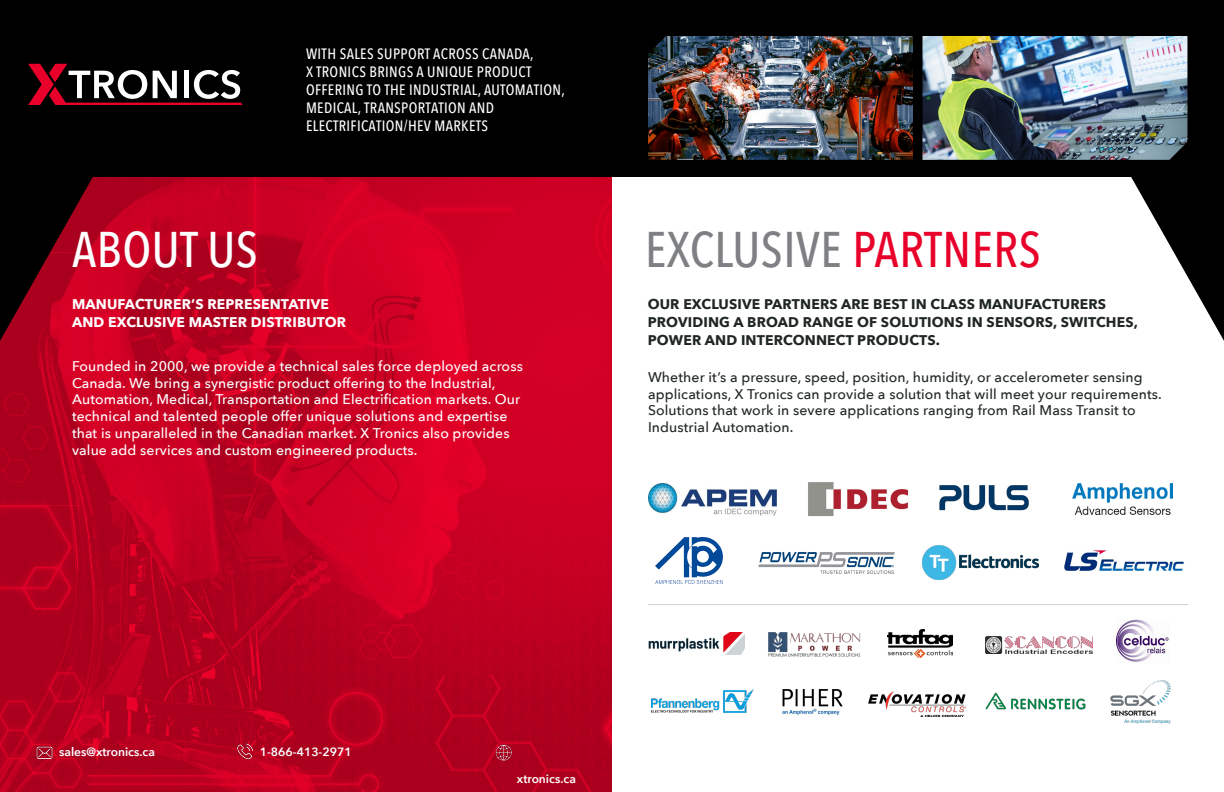
<style>
.page{position:relative;width:1224px;height:792px;background:#fff}
.page>*{position:absolute;margin:0;border:0;box-sizing:border-box;transform-origin:0 0}
.t1{font:500 50px "Avenir Next Condensed";letter-spacing:.01em;color:#7e8083}
.t2{font:500 50px "Avenir Next Condensed";letter-spacing:.01em;color:#fff}
.t3{font:500 15px/18px "Avenir Next Condensed";letter-spacing:.025em;color:#fff}
.t4{font:500 14px/16.8px "Avenir Next";letter-spacing:.01em;color:#fff}
.t5{font:500 14px/16.8px "Avenir Next";letter-spacing:.01em;color:#202722}
.t6{font:700 14px/18px "Avenir Next";letter-spacing:.01em;color:#202722}
.t7{font:700 14px/18px "Avenir Next";letter-spacing:.01em;color:#fff}
.t8{font:600 12px "Avenir Next";color:#fff}
.s1{color:#e8002a}
</style>
<div class="page">
<img style="left:0;top:176px;width:612px;height:616px">
<svg style="left:0;top:176px;width:193px;height:165px"></svg>
<svg style="left:1031px;top:176px;width:193px;height:165px"></svg>
<div style="left:0;top:0;width:621px;height:176px;background:#000"></div>
<svg style="left:28px;top:64px;width:215px;height:41px"></svg>
<div style="left:612px;top:0;width:612px;height:176px;background:#000"></div>
<img style="left:648px;top:36px;width:265px;height:124px">
<img style="left:922px;top:36px;width:265px;height:124px">
<img style="left:36px;top:744px;width:17px;height:17px">
<img style="left:237px;top:743px;width:17px;height:17px">
<img style="left:495px;top:743px;width:17px;height:18px">
<img style="left:1073px;top:484px;width:99px;height:30px">
<img style="left:1116px;top:620px;width:53px;height:42px">
<img style="left:887px;top:630px;width:66px;height:27px">
<img style="left:869px;top:692px;width:96px;height:24px">
<img style="left:986px;top:692px;width:100px;height:17px">
<img style="left:649px;top:633px;width:96px;height:22px">
<img style="left:1110px;top:680px;width:61px;height:44px">
<img style="left:652px;top:689px;width:102px;height:24px">
<img style="left:1064px;top:550px;width:120px;height:21px">
<img style="left:985px;top:637px;width:107px;height:16px">
<img style="left:922px;top:546px;width:117px;height:34px">
<img style="left:768px;top:632px;width:93px;height:25px">
<img style="left:782px;top:689px;width:61px;height:26px">
<img style="left:656px;top:537px;width:66px;height:47px">
<img style="left:758px;top:552px;width:137px;height:22px">
<img style="left:649px;top:483px;width:127px;height:32px">
<img style="left:808px;top:482px;width:100px;height:35px">
<img style="left:939px;top:485px;width:90px;height:26px">
<hr style="left:648px;top:604px;width:540px;height:1px;background:#d0cfce">
<p class="t3" style="left:306px;top:44px;width:260px">WITH SALES SUPPORT ACROSS CANADA,<br>X TRONICS BRINGS A UNIQUE PRODUCT OFFERING TO THE INDUSTRIAL, AUTOMATION, MEDICAL, TRANSPORTATION AND ELECTRIFICATION/HEV MARKETS</p>
<h1 class="t2" style="left:72px;top:219px;width:187px">ABOUT US</h1>
<h1 class="t1" style="left:645px;top:219px;width:397px">EXCLUSIVE <span class="s1">PARTNERS</span></h1>
<p class="t7" style="left:72px;top:295px;width:276px">MANUFACTURER’S REPRESENTATIVE<br>AND EXCLUSIVE MASTER DISTRIBUTOR</p>
<p class="t6" style="left:648px;top:295px;width:492px">OUR EXCLUSIVE PARTNERS ARE BEST IN CLASS MANUFACTURERS<br>PROVIDING A BROAD RANGE OF SOLUTIONS IN SENSORS, SWITCHES,<br>POWER AND INTERCONNECT PRODUCTS.</p>
<p class="t4" style="left:72px;top:357px;width:452px">Founded in 2000, we provide a technical sales force deployed across Canada. We bring a synergistic product offering to the Industrial, Automation, Medical, Transportation and Electrification markets. Our technical and talented people offer unique solutions and expertise that is unparalleled in the Canadian market. X Tronics also provides value add services and custom engineered products.</p>
<p class="t5" style="left:648px;top:368px;width:515px">Whether it’s a pressure, speed, position, humidity, or accelerometer sensing applications, X Tronics can provide a solution that will meet your requirements.<br>Solutions that work in severe applications ranging from Rail Mass Transit to Industrial Automation.</p>
<p class="t8" style="left:59px;top:741px;width:97px">sales@xtronics.ca</p>
<p class="t8" style="left:260px;top:741px;width:94px">1-866-413-2971</p>
<p class="t8" style="left:517px;top:768px;width:60px">xtronics.ca</p>
</div>
